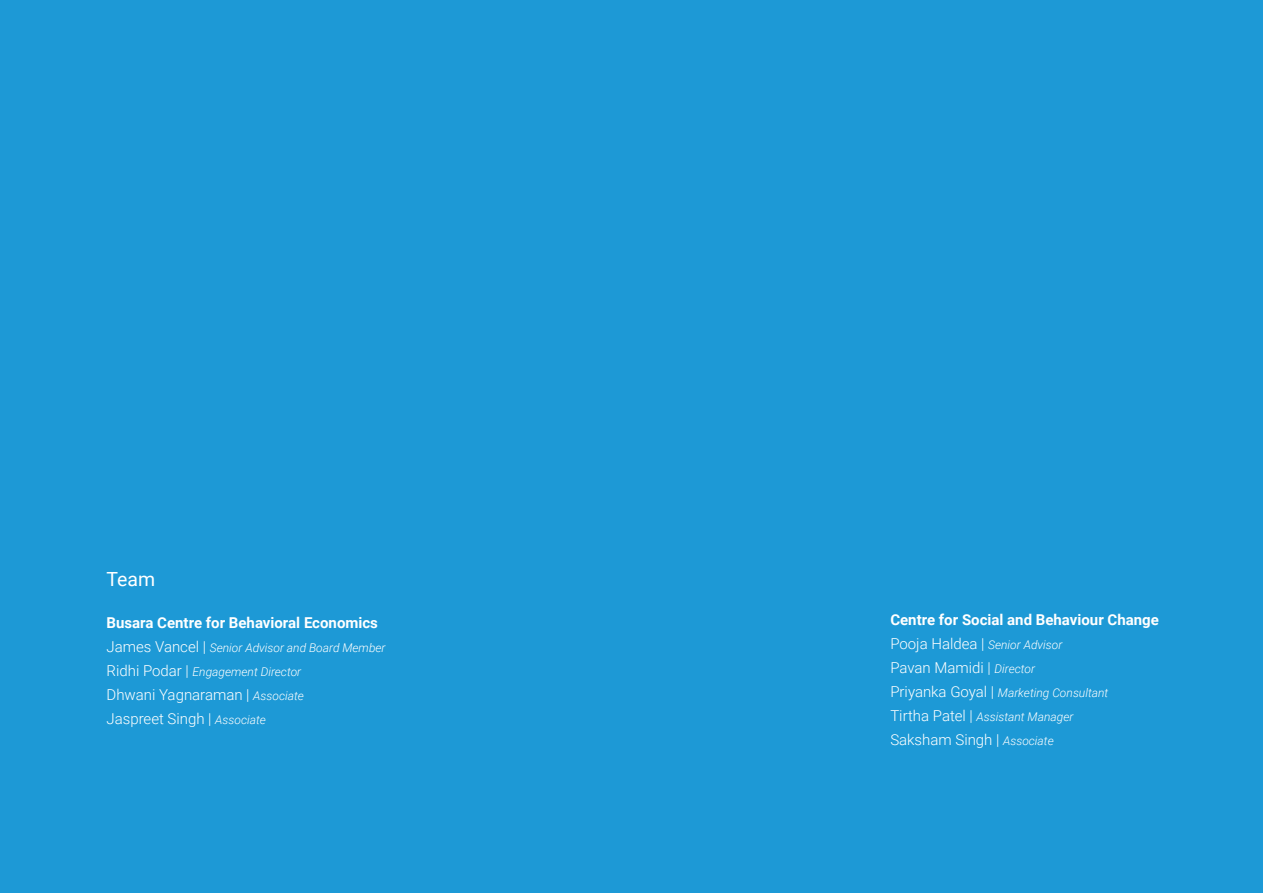
<style>
.page{position:relative;width:1263px;height:893px;background:#1d99d6}
.page>*{position:absolute;margin:0;border:0;box-sizing:border-box;transform-origin:0 0}
.t1{font:19.5px "Roboto";color:#fff}
.t2{font:300 15px/24px "Roboto";color:#fff}
.t3{font:700 15px "Roboto";color:#fff}
.t4{font:italic 300 12px/24px "Roboto";color:#fff}
.s1{font-style:normal;font-size:15px}
.s2{font-style:italic;font-size:12px}
</style>
<div class="page">
<h1 class="t1" style="left:107px;top:565px;width:50px">Team</h1>
<p class="t3" style="left:107px;top:612px;width:273px">Busara Centre for Behavioral Economics</p>
<p class="t4" style="left:107px;top:635px;width:280px"><span class="s1">James Vancel |</span> Senior Advisor and Board Member<br><span class="s1">Ridhi Podar |</span> Engagement Director</p>
<p class="t2" style="left:107px;top:682px;width:199px">Dhwani Yagnaraman | <span class="s2">Associate<br></span>Jaspreet Singh | <span class="s2">Associate</span></p>
<p class="t3" style="left:890px;top:609px;width:270px">Centre for Social and Behaviour Change</p>
<p class="t4" style="left:890px;top:633px;width:174px"><span class="s1">Pooja Haldea |</span> Senior Advisor</p>
<p class="t2" style="left:890px;top:655px;width:146px">Pavan Mamidi | <span class="s2">Director</span></p>
<p class="t4" style="left:890px;top:681px;width:220px"><span class="s1">Priyanka Goyal |</span> Marketing Consultant<br><span class="s1">Tirtha Patel |</span> Assistant Manager</p>
<p class="t2" style="left:890px;top:727px;width:165px">Saksham Singh | <span class="s2">Associate</span></p>
</div>
